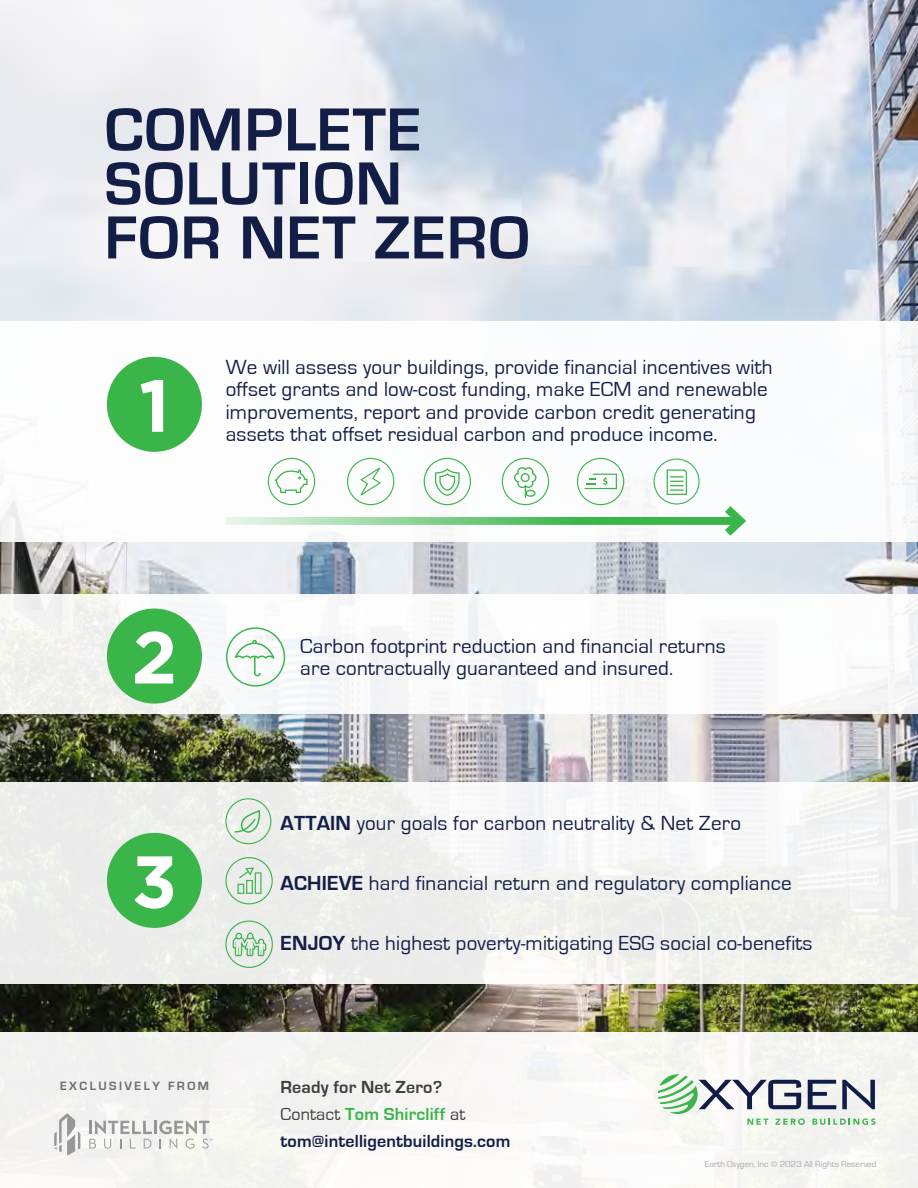
<style>
.page{position:relative;width:918px;height:1188px;background:#fff}
.page>*{position:absolute;margin:0;border:0;box-sizing:border-box;transform-origin:0 0}
.body{font:700 73.5px "Gotham";color:#fff}
.t1{font:700 63px/54px "Eurostile";letter-spacing:.02em;color:#131e47}
.t2{font:21px/22.5px "Eurostile";letter-spacing:.01em;color:#131e47}
.t3{font:700 18px/27px "Eurostile";letter-spacing:.01em;color:#131e47}
.t4{font:700 18px "Eurostile";letter-spacing:.01em;color:#3e3e3f}
.t5{font:700 12.3px "Eurostile";letter-spacing:.2em;color:#6c6d70}
.t6{font:9px "Eurostile";color:#a8a9ad}
.s1{font-weight:700}
.s2{font-weight:400;color:#3e3e3f}
.s3{color:#3ab54a}
</style>
<div class="page">
<img style="left:0;top:0;width:918px;height:1032px">
<div style="left:0;top:1032px;width:918px;height:156px;background:#f6f6f3"></div>
<svg style="left:658px;top:1074px;width:217px;height:51px"></svg>
<div style="left:0;top:321px;width:918px;height:221px;background:#fff"></div>
<div style="left:0;top:782px;width:918px;height:202px;background:linear-gradient(to right,#ebecea,#f5f5f4)"></div>
<div style="left:0;top:595px;width:918px;height:119px;background:#fff"></div>
<div style="left:107px;top:609px;width:95px;height:95px;background:#3ab54a;border-radius:50%"></div>
<div style="left:107px;top:357px;width:95px;height:95px;background:#3ab54a;border-radius:50%"></div>
<div style="left:107px;top:833px;width:95px;height:95px;background:#3ab54a;border-radius:50%"></div>
<svg style="left:226px;top:517px;width:491px;height:8px;background:#7bcc86"></svg>
<svg style="left:717px;top:506px;width:30px;height:30px"></svg>
<svg style="left:225px;top:857px;width:48px;height:47px;background:#d0e3d2"></svg>
<svg style="left:654px;top:459px;width:46px;height:46px"></svg>
<svg style="left:225px;top:798px;width:46px;height:46px;background:#d5e6d6"></svg>
<svg style="left:225px;top:921px;width:48px;height:47px;background:#cbe2ce"></svg>
<svg style="left:226px;top:627px;width:59px;height:60px"></svg>
<svg style="left:347px;top:458px;width:47px;height:47px"></svg>
<svg style="left:502px;top:458px;width:47px;height:47px"></svg>
<svg style="left:268px;top:458px;width:47px;height:47px"></svg>
<svg style="left:577px;top:458px;width:47px;height:47px"></svg>
<svg style="left:424px;top:458px;width:47px;height:47px"></svg>
<svg style="left:54px;top:1113px;width:26px;height:43px"></svg>
<svg style="left:89px;top:1121px;width:124px;height:28px"></svg>
<p class="t1" style="left:105px;top:104px;width:426px">COMPLETE<br>SOLUTION<br>FOR NET ZERO</p>
<p class="body" style="left:139px;top:357px;width:33px">1</p>
<p class="t2" style="left:226px;top:356px;width:548px">We will assess your buildings, provide financial incentives with</p>
<p class="t2" style="left:226px;top:379px;width:543px">offset grants and low-cost funding, make ECM and renewable</p>
<p class="t2" style="left:226px;top:401px;width:532px">improvements, report and provide carbon credit generating</p>
<p class="t2" style="left:226px;top:424px;width:494px">assets that offset residual carbon and produce income.</p>
<p class="body" style="left:132px;top:609px;width:47px">2</p>
<p class="body" style="left:132px;top:833px;width:47px">3</p>
<p class="t5" style="left:60px;top:1079px;width:150px">EXCLUSIVELY FROM</p>
<p class="t2" style="left:300px;top:635px;width:427px">Carbon footprint reduction and financial returns are contractually guaranteed and insured.</p>
<p class="t2" style="left:281px;top:813px;width:462px"><span class="s1">ATTAIN</span> your goals for carbon neutrality &amp; Net Zero</p>
<p class="t2" style="left:281px;top:873px;width:513px"><span class="s1">ACHIEVE</span> hard financial return and regulatory compliance</p>
<p class="t2" style="left:281px;top:933px;width:534px"><span class="s1">ENJOY</span> the highest poverty-mitigating ESG social co-benefits</p>
<p class="t4" style="left:280px;top:1078px;width:163px">Ready for Net Zero?</p>
<p class="t3" style="left:280px;top:1101px;width:231px"><span class="s2">Contact</span> <span class="s3">Tom Shircliff</span> <span class="s2">at </span>tom@intelligentbuildings.com</p>
<p class="t6" style="left:705px;top:1159px;width:173px">Earth Oxygen, Inc © 2023 All Rights Reserved</p>
</div>
